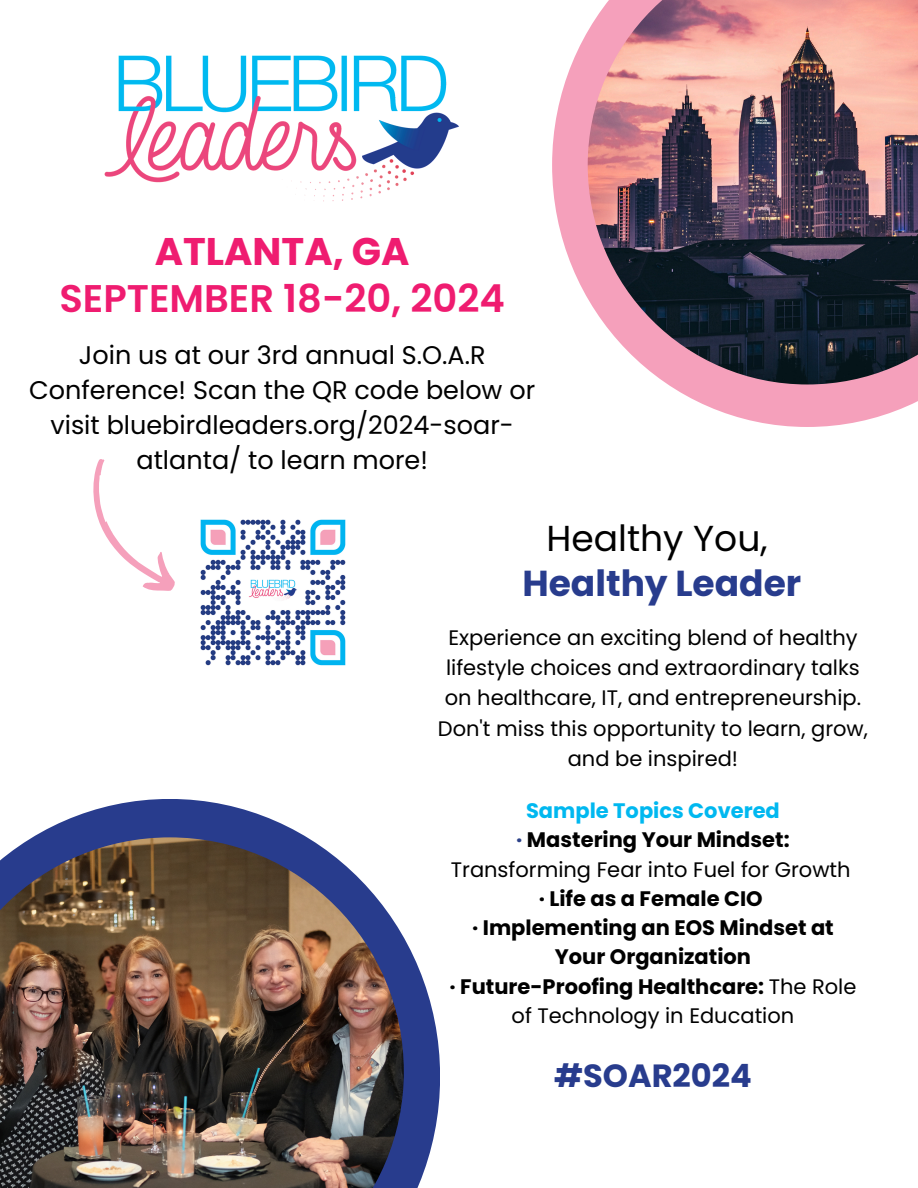
<style>
.page{position:relative;width:918px;height:1188px;background:#fff}
.page>*{position:absolute;margin:0;border:0;box-sizing:border-box;transform-origin:0 0}
.t1{font:600 38.55px "Poppins";color:#ef1c70}
.t2{font:700 38.55px "Poppins";color:#ef1c70}
.t3{font:700 36px/45px "Poppins";color:#283c8d;text-align:center}
.t4{font:700 32.1px "Poppins";color:#283c8d}
.t5{font:25.5px/34.8px "Poppins";color:#000;text-align:center}
.t6{font:21px/30.3px "Poppins";color:#000;text-align:center}
.t7{font:700 21px/29.2px "Poppins";color:#000;text-align:center}
.t8{font:700 21px "Poppins";color:#00b8f0}
.s1{font-weight:400;color:#000}
.s2{font-weight:700;color:#2c4189}
.s3{font-weight:700}
</style>
<div class="page">
<img style="left:104px;top:55px;width:355px;height:147px">
<img style="left:200px;top:519px;width:146px;height:147px">
<svg style="left:33px;top:799px;width:407px;height:389px"></svg>
<img style="left:0;top:837px;width:404px;height:351px">
<svg style="left:552px;top:31px;width:366px;height:396px"></svg>
<img style="left:588px;top:0;width:330px;height:384px">
<svg style="left:93px;top:459px;width:82px;height:132px"></svg>
<p class="t2" style="left:155px;top:224px;width:256px">ATLANTA, GA</p>
<p class="t1" style="left:60px;top:272px;width:447px">SEPTEMBER 18-20, 2024</p>
<p class="t5" style="left:29px;top:338px;width:507px">Join us at our 3rd annual S.O.A.R Conference! Scan the QR code below or visit bluebirdleaders.org/2024-soar&shy;atlanta/ to learn more!</p>
<p class="t3" style="left:522px;top:516px;width:281px"><span class="s1">Healthy You,<br></span>Healthy Leader</p>
<h4 class="t6" style="left:438px;top:622px;width:432px">Experience an exciting blend of healthy lifestyle choices and extraordinary talks on healthcare, IT, and entrepreneurship.<br>Don't miss this opportunity to learn, grow, and be inspired!</h4>
<h2 class="t8" style="left:526px;top:796px;width:255px">Sample Topics Covered</h2>
<p class="t6" style="left:451px;top:825px;width:401px;line-height:29.2px"><span class="s2">·</span> <span class="s3">Mastering Your Mindset:<br></span>Transforming Fear into Fuel for Growth</p>
<p class="t7" style="left:539px;top:884px;width:226px">· Life as a Female CIO</p>
<p class="t7" style="left:472px;top:913px;width:363px">· Implementing an EOS Mindset at<br>Your Organization</p>
<p class="t6" style="left:449px;top:972px;width:408px;line-height:29.2px"><span class="s3">· Future-Proofing Healthcare:</span> The Role of Technology in Education</p>
<p class="t4" style="left:554px;top:1053px;width:199px">#SOAR2024</p>
</div>
